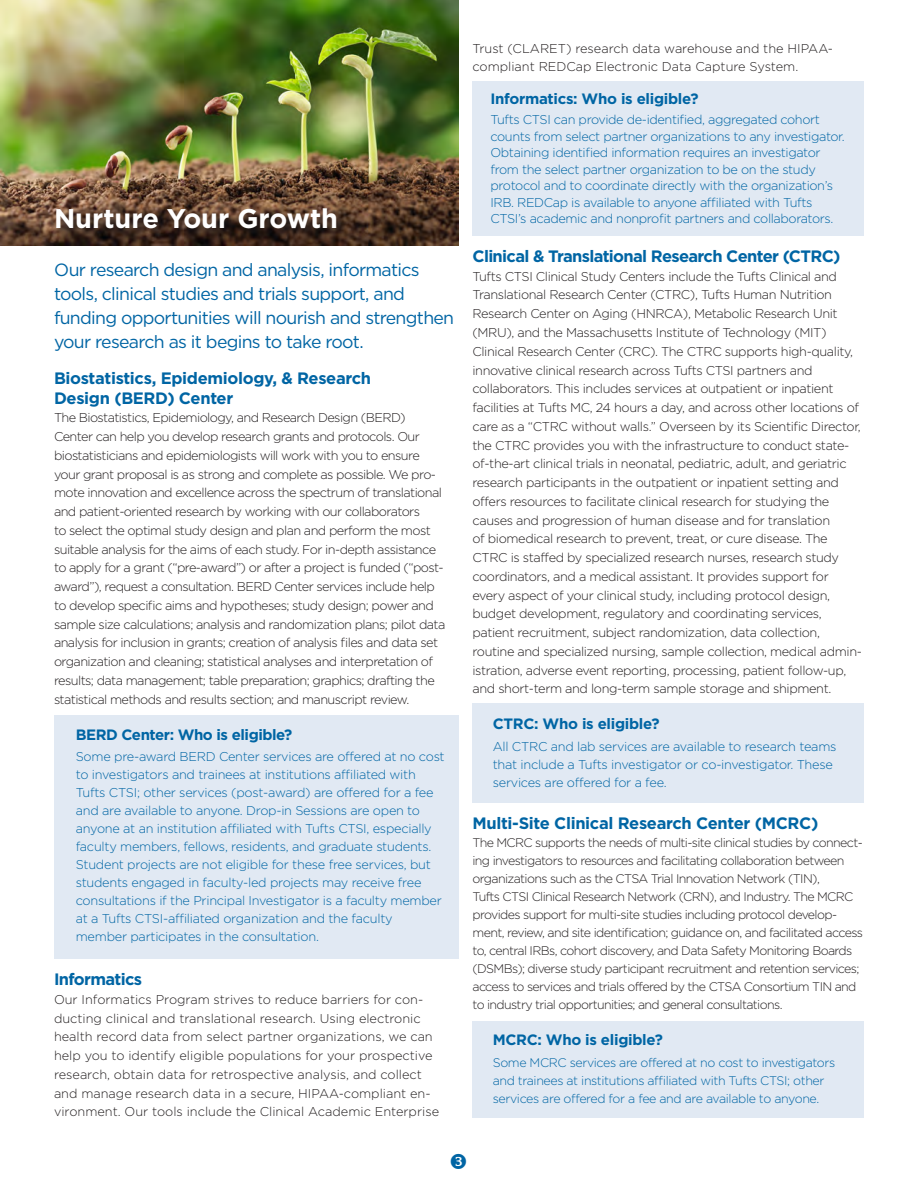
<style>
.page{position:relative;width:918px;height:1188px;background:#fff}
.page>*{position:absolute;margin:0;border:0;box-sizing:border-box;transform-origin:0 0}
.t1{font:700 27px "Gotham";color:#fff}
.t2{font:17.7px/24px "Gotham";letter-spacing:-.04em;color:#0065a4}
.t3{font:700 16.5px/19.5px "Gotham";letter-spacing:-.02em;color:#0065a4}
.t4{font:700 16.5px "Gotham";letter-spacing:-.04em;color:#0065a4}
.t5{font:700 15px "Gotham";letter-spacing:-.02em;color:#0065a4}
.t6{font:300 12.75px/18.8px "Gotham";letter-spacing:-.03em;color:#231f20}
.t7{font:300 12.75px/18px "Gotham";letter-spacing:-.02em;color:#0065a4}
.t8{font:300 12.75px/18.8px "Gotham";color:#231f20}
.t9{font:300 12.45px/18px "Gotham";letter-spacing:-.05em;color:#231f20}
.t10{font:300 12.45px/18px "Gotham";letter-spacing:-.03em;color:#0065a4}
</style>
<div class="page">
<div style="left:472px;top:1021px;width:392px;height:96px;background:#dde7f2"></div>
<div style="left:472px;top:703px;width:392px;height:99px;background:#dde7f2"></div>
<div style="left:54px;top:716px;width:405px;height:243px;background:#dde7f2"></div>
<img style="left:0;top:0;width:459px;height:246px">
<div style="left:472px;top:81px;width:392px;height:155px;background:#dde7f2"></div>
<div style="left:53px;top:206px;width:296px;height:34px;background:#231f20;opacity:.75"></div>
<p class="t1" style="left:54px;top:203px;width:286px">Nurture Your Growth</p>
<p class="t2" style="left:54px;top:257px;width:402px">Our research design and analysis, informatics tools, clinical studies and trials support, and funding opportunities will nourish and strengthen your research as it begins to take root.</p>
<p class="t3" style="left:54px;top:368px;width:319px">Biostatistics, Epidemiology, &amp; Research<br>Design (BERD) Center</p>
<p class="t6" style="left:54px;top:408px;width:393px">The Biostatistics, Epidemiology, and Research Design (BERD)<br>Center can help you develop research grants and protocols. Our biostatisticians and epidemiologists will work with you to ensure your grant proposal is as strong and complete as possible. We pro&shy;mote innovation and excellence across the spectrum of translational and patient-oriented research by working with our collaborators<br>to select the optimal study design and plan and perform the most suitable analysis for the aims of each study. For in-depth assistance to apply for a grant (“pre-award”) or after a project is funded (“post&shy;award”), request a consultation. BERD Center services include help to develop specific aims and hypotheses; study design; power and sample size calculations; analysis and randomization plans; pilot data analysis for inclusion in grants; creation of analysis files and data set organization and cleaning; statistical analyses and interpretation of results; data management; table preparation; graphics; drafting the statistical methods and results section; and manuscript review.</p>
<p class="t5" style="left:76px;top:726px;width:218px">BERD Center: Who is eligible?</p>
<p class="t7" style="left:76px;top:748px;width:370px">Some pre-award BERD Center services are offered at no cost to investigators and trainees at institutions affiliated with Tufts CTSI; other services (post-award) are offered for a fee and are available to anyone. Drop-in Sessions are open to anyone at an institution affiliated with Tufts CTSI, especially faculty members, fellows, residents, and graduate students.<br>Student projects are not eligible for these free services, but students engaged in faculty-led projects may receive free consultations if the Principal Investigator is a faculty member at a Tufts CTSI-affiliated organization and the faculty member participates in the consultation.</p>
<p class="t4" style="left:54px;top:970px;width:90px">Informatics</p>
<p class="t8" style="left:54px;top:990px;width:387px">Our Informatics Program strives to reduce barriers for con&shy;ducting clinical and translational research. Using electronic health record data from select partner organizations, we can help you to identify eligible populations for your prospective research, obtain data for retrospective analysis, and collect and manage research data in a secure, HIPAA-compliant en&shy;vironment. Our tools include the Clinical Academic Enterprise</p>
<p class="t8" style="left:472px;top:39px;width:362px">Trust (CLARET) research data warehouse and the HIPAA&shy;compliant REDCap Electronic Data Capture System.</p>
<p class="t5" style="left:490px;top:90px;width:210px">Informatics: Who is eligible?</p>
<p class="t7" style="left:490px;top:111px;width:356px;line-height:16.5px">Tufts CTSI can provide de-identified, aggregated cohort counts from select partner organizations to any investigator.<br>Obtaining identified information requires an investigator from the select partner organization to be on the study protocol and to coordinate directly with the organization’s IRB. REDCap is available to anyone affiliated with Tufts CTSI’s academic and nonprofit partners and collaborators.</p>
<p class="t4" style="left:472px;top:247px;width:370px">Clinical &amp; Translational Research Center (CTRC)</p>
<p class="t6" style="left:472px;top:267px;width:391px">Tufts CTSI Clinical Study Centers include the Tufts Clinical and Translational Research Center (CTRC), Tufts Human Nutrition Research Center on Aging (HNRCA), Metabolic Research Unit (MRU), and the Massachusetts Institute of Technology (MIT)<br>Clinical Research Center (CRC). The CTRC supports high-quality, innovative clinical research across Tufts CTSI partners and collaborators. This includes services at outpatient or inpatient facilities at Tufts MC, 24 hours a day, and across other locations of care as a “CTRC without walls.” Overseen by its Scientific Director, the CTRC provides you with the infrastructure to conduct state&shy;of-the-art clinical trials in neonatal, pediatric, adult, and geriatric research participants in the outpatient or inpatient setting and offers resources to facilitate clinical research for studying the causes and progression of human disease and for translation<br>of biomedical research to prevent, treat, or cure disease. The CTRC is staffed by specialized research nurses, research study coordinators, and a medical assistant. It provides support for every aspect of your clinical study, including protocol design, budget development, regulatory and coordinating services, patient recruitment, subject randomization, data collection, routine and specialized nursing, sample collection, medical admin&shy;istration, adverse event reporting, processing, patient follow-up, and short-term and long-term sample storage and shipment.</p>
<p class="t5" style="left:493px;top:715px;width:168px">CTRC: Who is eligible?</p>
<p class="t7" style="left:493px;top:737px;width:345px">All CTRC and lab services are available to research teams that include a Tufts investigator or co-investigator. These services are offered for a fee.</p>
<p class="t3" style="left:472px;top:813px;width:347px">Multi-Site Clinical Research Center (MCRC)</p>
<p class="t9" style="left:472px;top:834px;width:392px">The MCRC supports the needs of multi-site clinical studies by connect&shy;ing investigators to resources and facilitating collaboration between organizations such as the CTSA Trial Innovation Network (TIN),<br>Tufts CTSI Clinical Research Network (CRN), and Industry. The MCRC provides support for multi-site studies including protocol develop&shy;ment, review, and site identification; guidance on, and facilitated access to, central IRBs, cohort discovery, and Data Safety Monitoring Boards (DSMBs); diverse study participant recruitment and retention services; access to services and trials offered by the CTSA Consortium TIN and to industry trial opportunities; and general consultations.</p>
<p class="t5" style="left:493px;top:1031px;width:172px">MCRC: Who is eligible?</p>
<p class="t10" style="left:493px;top:1053px;width:344px">Some MCRC services are offered at no cost to investigators and trainees at institutions affiliated with Tufts CTSI; other services are offered for a fee and are available to anyone.</p>
</div>
